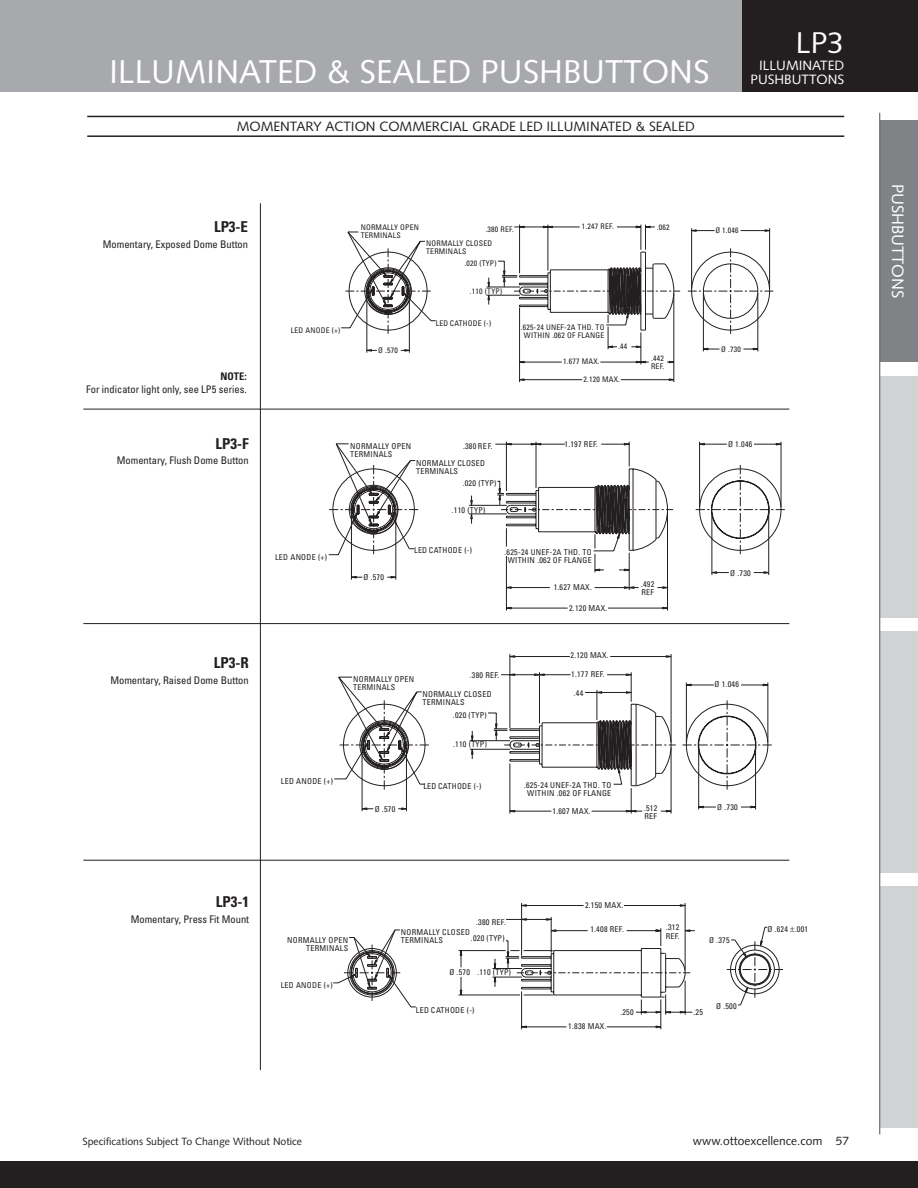
<style>
.page{position:relative;width:918px;height:1188px;background:#fff}
.page>*{position:absolute;margin:0;border:0;box-sizing:border-box;transform-origin:0 0}
.t1{font:33px "Syntax";color:#fff}
.t2{font:30px "Syntax";color:#fff}
.t3{font:16.5px "Syntax";color:#fff}
.t4{font:700 condensed 15px "Univers";color:#231f20}
.t5{font:13.5px "Syntax";color:#231f20}
.t6{font:13.5px/13.5px "Syntax";color:#fff;text-align:right}
.t7{font:12px "Syntax";color:#231f20}
.t8{font:condensed 10.5px "Univers";color:#231f20}
.t9{font:10.5px "Syntax";color:#231f20}
.t10{font:700 condensed 10.5px "Univers";color:#231f20}
.t11{font:condensed 8.1px/8.1px "Univers";letter-spacing:.03em;color:#231f20}
.t12{font:condensed 7.8px/7.8px "Univers";letter-spacing:.03em;color:#231f20}
</style>
<div class="page">
<div style="left:0;top:0;width:918px;height:92px;background:#a8a9ad"></div>
<div style="left:742px;top:0;width:176px;height:92px;background:#231f20"></div>
<div style="left:0;top:1161px;width:918px;height:27px;background:#231f20"></div>
<div style="left:880px;top:120px;width:38px;height:241px;background:#808285"></div>
<div style="left:880px;top:376px;width:38px;height:241px;background:#d1d2d4"></div>
<div style="left:880px;top:631px;width:38px;height:241px;background:#d1d2d4"></div>
<div style="left:880px;top:886px;width:38px;height:241px;background:#d1d2d4"></div>
<hr style="left:879px;top:113px;width:1px;height:1021px;background:#57585a">
<svg style="left:333px;top:929px;width:83px;height:79px"></svg>
<div style="left:353px;top:953px;width:38px;height:39px;border:1px solid #231f20;border-radius:50%"></div>
<div style="left:350px;top:950px;width:45px;height:45px;border:1px solid #231f20;border-radius:50%"></div>
<div style="left:351px;top:952px;width:42px;height:42px;border:1px solid #231f20;border-radius:50%"></div>
<div style="left:347px;top:948px;width:50px;height:49px;border:1px solid #231f20;border-radius:50%"></div>
<svg style="left:522px;top:1025px;width:139px;height:3px"></svg>
<svg style="left:522px;top:918px;width:29px;height:3px"></svg>
<svg style="left:522px;top:904px;width:163px;height:3px"></svg>
<hr style="left:685px;top:903px;width:1px;height:67px;background:#231f20">
<hr style="left:522px;top:905px;width:62px;height:1px;background:#231f20">
<hr style="left:624px;top:905px;width:61px;height:1px;background:#231f20">
<hr style="left:506px;top:919px;width:45px;height:1px;background:#231f20">
<hr style="left:661px;top:999px;width:1px;height:30px;background:#231f20">
<hr style="left:459px;top:950px;width:47px;height:1px;background:#231f20">
<hr style="left:459px;top:995px;width:61px;height:1px;background:#231f20">
<hr style="left:522px;top:1027px;width:44px;height:1px;background:#231f20">
<hr style="left:607px;top:1027px;width:54px;height:1px;background:#231f20">
<hr style="left:551px;top:917px;width:1px;height:36px;background:#231f20">
<hr style="left:521px;top:903px;width:1px;height:53px;background:#231f20">
<hr style="left:521px;top:991px;width:1px;height:38px;background:#231f20">
<svg style="left:459px;top:950px;width:4px;height:46px"></svg>
<svg style="left:493px;top:928px;width:202px;height:87px"></svg>
<svg style="left:727px;top:926px;width:56px;height:80px"></svg>
<div style="left:740px;top:955px;width:30px;height:29px;border:1px solid #231f20;border-radius:50%"></div>
<div style="left:740px;top:954px;width:30px;height:31px;border:1px solid #231f20;border-radius:50%"></div>
<div style="left:730px;top:945px;width:49px;height:49px;border:1px solid #231f20;border-radius:50%"></div>
<div style="left:735px;top:950px;width:40px;height:39px;border:1px solid #231f20;border-radius:50%"></div>
<div style="left:739px;top:954px;width:32px;height:31px;border:1px solid #231f20;border-radius:50%"></div>
<hr style="left:260px;top:203px;width:1px;height:867px;background:#231f20">
<hr style="left:83px;top:409px;width:706px;height:1px;background:#231f20">
<hr style="left:83px;top:623px;width:706px;height:1px;background:#231f20">
<hr style="left:83px;top:860px;width:706px;height:1px;background:#231f20">
<svg style="left:341px;top:224px;width:334px;height:158px"></svg>
<svg style="left:345px;top:228px;width:428px;height:125px"></svg>
<svg style="left:349px;top:225px;width:421px;height:106px"></svg>
<svg style="left:505px;top:580px;width:163px;height:31px"></svg>
<svg style="left:328px;top:441px;width:457px;height:139px"></svg>
<svg style="left:332px;top:452px;width:450px;height:99px"></svg>
<svg style="left:334px;top:654px;width:338px;height:160px"></svg>
<svg style="left:338px;top:676px;width:434px;height:136px"></svg>
<svg style="left:343px;top:683px;width:426px;height:103px"></svg>
<hr style="left:87px;top:116px;width:757px;height:1px;background:#231f20">
<hr style="left:87px;top:135px;width:757px;height:2px;background:#231f20">
<h2 class="t2" style="left:796px;top:30px;width:50px">LP3</h2>
<h1 class="t1" style="left:109px;top:59px;width:602px">ILLUMINATED &amp; SEALED PUSHBUTTONS</h1>
<h3 class="t6" style="left:751px;top:60px;width:95px">ILLUMINATED<br>PUSHBUTTONS</h3>
<h3 class="t5" style="left:237px;top:121px;width:460px">MOMENTARY ACTION COMMERCIAL GRADE LED ILLUMINATED &amp; SEALED</h3>
<h3 class="t4" style="left:214px;top:221px;width:36px">LP3-E</h3>
<p class="t12" style="left:582px;top:223px;width:33px">1.247 REF.</p>
<p class="t8" style="left:103px;top:240px;width:147px">Momentary, Exposed Dome Button</p>
<p class="t12" style="left:361px;top:224px;width:60px">NORMALLY OPEN<br>TERMINALS</p>
<p class="t12" style="left:486px;top:226px;width:30px">.380 REF.</p>
<p class="t12" style="left:426px;top:240px;width:68px">NORMALLY CLOSED<br>TERMINALS</p>
<p class="t12" style="left:464px;top:260px;width:34px">.020 (TYP)</p>
<p class="t10" style="left:221px;top:372px;width:28px">NOTE:</p>
<p class="t8" style="left:86px;top:386px;width:162px">For indicator light only, see LP5 series.</p>
<h3 class="t4" style="left:215px;top:438px;width:35px">LP3-F</h3>
<p class="t8" style="left:117px;top:457px;width:133px">Momentary, Flush Dome Button</p>
<p class="t12" style="left:291px;top:327px;width:51px">LED ANODE (+)</p>
<p class="t12" style="left:378px;top:347px;width:21px">Ø .570</p>
<p class="t12" style="left:470px;top:288px;width:34px">.110 (TYP)</p>
<p class="t12" style="left:436px;top:320px;width:57px">LED CATHODE (-)</p>
<p class="t12" style="left:521px;top:324px;width:85px;text-align:center">.625-24 UNEF-2A THD. TO<br>WITHIN .062 OF FLANGE</p>
<p class="t12" style="left:618px;top:343px;width:11px">.44</p>
<p class="t12" style="left:563px;top:358px;width:38px">1.677 MAX.</p>
<p class="t12" style="left:583px;top:376px;width:38px">2.120 MAX.</p>
<p class="t11" style="left:275px;top:554px;width:53px">LED ANODE (+)</p>
<p class="t11" style="left:350px;top:443px;width:62px">NORMALLY OPEN<br>TERMINALS</p>
<p class="t11" style="left:463px;top:443px;width:31px">.380 REF.</p>
<p class="t11" style="left:416px;top:460px;width:71px">NORMALLY CLOSED<br>TERMINALS</p>
<p class="t11" style="left:463px;top:480px;width:35px">.020 (TYP)</p>
<p class="t11" style="left:452px;top:506px;width:35px">.110 (TYP)</p>
<p class="t11" style="left:565px;top:440px;width:35px">1.197 REF.</p>
<p class="t11" style="left:414px;top:547px;width:59px">LED CATHODE (-)</p>
<p class="t11" style="left:505px;top:548px;width:89px;text-align:center">.625-24 UNEF-2A THD. TO<br>WITHIN .062 OF FLANGE</p>
<p class="t12" style="left:657px;top:224px;width:14px">.062</p>
<p class="t12" style="left:651px;top:355px;width:15px">.442<br>REF.</p>
<h3 class="t4" style="left:214px;top:657px;width:36px">LP3-R</h3>
<p class="t8" style="left:110px;top:676px;width:140px">Momentary, Raised Dome Button</p>
<p class="t11" style="left:364px;top:574px;width:22px">Ø .570</p>
<p class="t11" style="left:281px;top:778px;width:53px">LED ANODE (+)</p>
<p class="t11" style="left:353px;top:676px;width:62px">NORMALLY OPEN<br>TERMINALS</p>
<p class="t11" style="left:470px;top:672px;width:31px">.380 REF.</p>
<p class="t11" style="left:423px;top:691px;width:71px">NORMALLY CLOSED<br>TERMINALS</p>
<p class="t11" style="left:453px;top:712px;width:35px">.020 (TYP)</p>
<p class="t11" style="left:453px;top:741px;width:35px">.110 (TYP)</p>
<p class="t11" style="left:423px;top:783px;width:60px">LED CATHODE (-)</p>
<p class="t11" style="left:554px;top:584px;width:40px">1.627 MAX.</p>
<p class="t11" style="left:641px;top:580px;width:15px">.492<br>REF</p>
<p class="t11" style="left:569px;top:604px;width:40px">2.120 MAX.</p>
<p class="t11" style="left:571px;top:652px;width:40px">2.120 MAX.</p>
<p class="t11" style="left:571px;top:671px;width:35px">1.177 REF.</p>
<p class="t11" style="left:574px;top:689px;width:11px">.44</p>
<p class="t11" style="left:524px;top:782px;width:89px;text-align:center">.625-24 UNEF-2A THD. TO<br>WITHIN .062 OF FLANGE</p>
<p class="t12" style="left:715px;top:227px;width:25px">Ø 1.046</p>
<p class="t12" style="left:721px;top:346px;width:21px">Ø .730</p>
<p class="t11" style="left:728px;top:440px;width:26px">Ø 1.046</p>
<p class="t11" style="left:730px;top:569px;width:22px">Ø .730</p>
<p class="t11" style="left:715px;top:681px;width:26px">Ø 1.046</p>
<p class="t11" style="left:375px;top:806px;width:22px">Ø .570</p>
<h3 class="t4" style="left:216px;top:896px;width:35px">LP3-1</h3>
<p class="t8" style="left:131px;top:915px;width:120px">Momentary, Press Fit Mount</p>
<p class="t11" style="left:287px;top:937px;width:62px;text-align:right">NORMALLY OPEN<br>TERMINALS</p>
<p class="t11" style="left:281px;top:982px;width:53px">LED ANODE (+)</p>
<p class="t11" style="left:401px;top:929px;width:71px">NORMALLY CLOSED<br>TERMINALS</p>
<p class="t11" style="left:471px;top:914px;width:36px;line-height:16.5px;text-align:right">.380 REF. .020 (TYP)</p>
<p class="t11" style="left:449px;top:969px;width:63px">Ø .570 .110 (TYP)</p>
<p class="t11" style="left:416px;top:1006px;width:60px">LED CATHODE (-)</p>
<p class="t11" style="left:553px;top:808px;width:40px">1.607 MAX.</p>
<p class="t11" style="left:644px;top:805px;width:15px">.512<br>REF</p>
<p class="t11" style="left:717px;top:803px;width:22px">Ø .730</p>
<p class="t11" style="left:585px;top:901px;width:40px">2.150 MAX.</p>
<p class="t11" style="left:590px;top:926px;width:35px">1.408 REF.</p>
<p class="t11" style="left:666px;top:924px;width:15px">.312<br>REF.</p>
<p class="t11" style="left:709px;top:936px;width:22px">Ø .375</p>
<p class="t11" style="left:568px;top:1023px;width:40px">1.838 MAX.</p>
<p class="t11" style="left:620px;top:1009px;width:15px">.250</p>
<p class="t11" style="left:694px;top:1009px;width:11px">.25</p>
<p class="t11" style="left:716px;top:1003px;width:22px">Ø .500</p>
<p class="t11" style="left:767px;top:926px;width:42px">Ø .624 .001</p>
<p class="t9" style="left:82px;top:1137px;width:221px">Specifications Subject To Change Without Notice</p>
<h3 class="t7" style="left:693px;top:1136px;width:158px">www.ottoexcellence.com 57</h3>
<h3 class="t3" style="left:904px;top:184px;width:116px;rotate:90deg">PUSHBUTTONS</h3>
</div>
